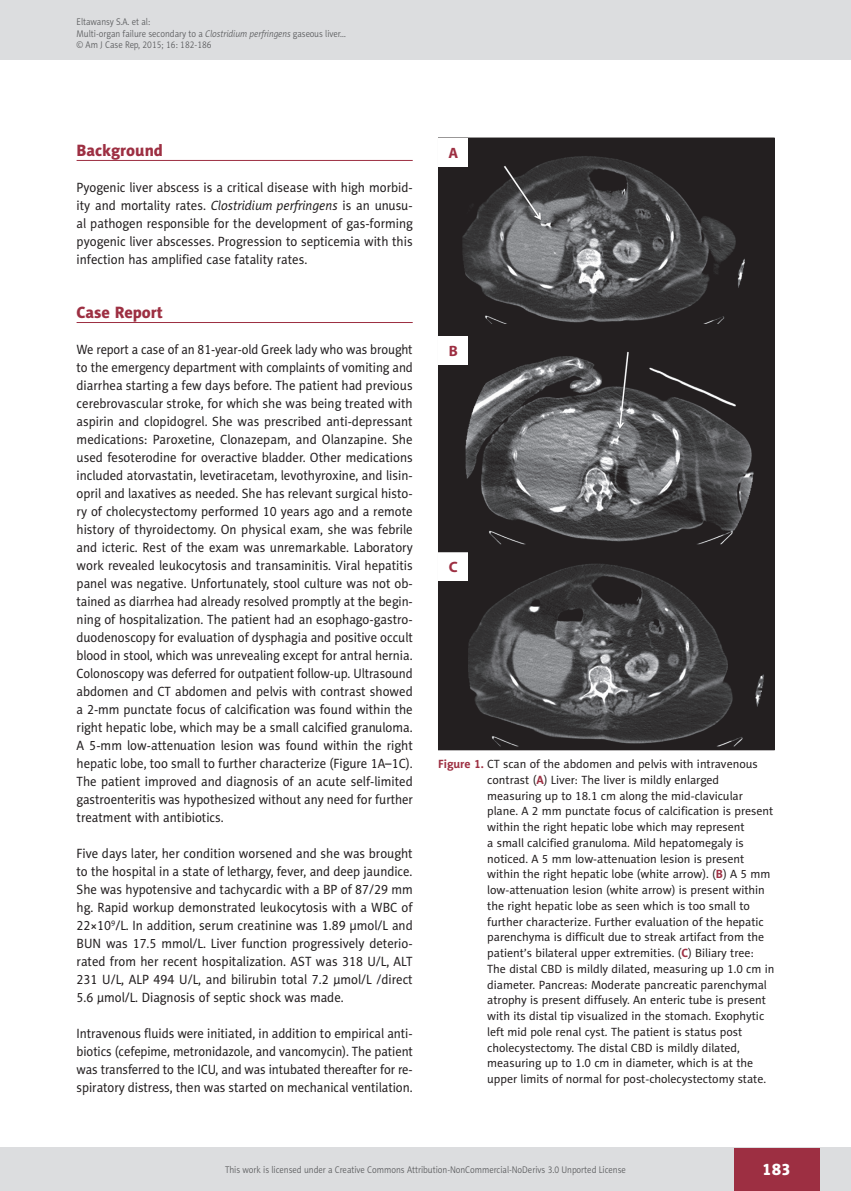
<style>
.page{position:relative;width:851px;height:1191px;background:#fff}
.page>*{position:absolute;margin:0;border:0;box-sizing:border-box;transform-origin:0 0}
.AJCR_Headline_1{font:16.5px "Naomi Sans EFN Heavy";color:#9d2f42}
.t1{font:16.5px "Naomi Sans EFN Heavy";color:#fff}
.t2{font:700 15px "Myriad Pro";color:#9d2f42}
.AJCR_Body{font:13.5px/18px "Naomi Sans EFN";color:#231f20;text-align:justify;scale:.93 1}
.AJCR_Body-2{font:13.5px/18px "Naomi Sans EFN";color:#231f20;text-align:justify;scale:.95 1}
.AJCR_Rycina_tytul{font:12px/15.8px "Naomi Sans EFN";color:#231f20}
.AJCR_pagina_zywa{font:9.75px/11.2px "Naomi Sans EFN Light";color:#57585a;scale:.9 1}
.AJCR_pagina_sygnatur{font:9.75px "Naomi Sans EFN Light";color:#57585a;scale:.9 1}
.s1{font-style:italic}
.s2{font-weight:700;color:#9d2f42}
</style>
<div class="page">
<hr style="left:77px;top:160px;width:335px;height:1px;background:#9d2f42">
<hr style="left:77px;top:322px;width:335px;height:1px;background:#9d2f42">
<img style="left:440px;top:140px;width:332px;height:608px">
<div style="left:438px;top:138px;width:336px;height:198px;border:1px solid #231f20"></div>
<div style="left:438px;top:138px;width:30px;height:28px;background:#fff"></div>
<div style="left:438px;top:552px;width:336px;height:198px;border:1px solid #231f20"></div>
<div style="left:438px;top:552px;width:30px;height:28px;background:#fff"></div>
<div style="left:438px;top:336px;width:336px;height:216px;border:1px solid #231f20"></div>
<div style="left:438px;top:336px;width:30px;height:28px;background:#fff"></div>
<div style="left:0;top:1148px;width:850px;height:43px;background:#dcdddf"></div>
<div style="left:733px;top:1147px;width:86px;height:43px;background:#9d2f42"></div>
<div style="left:0;top:0;width:850px;height:60px;background:#dcdddf"></div>
<p class="AJCR_pagina_zywa" style="left:77px;top:16px;width:301px">Eltawansy S.A. et al:<br>Multi-organ failure secondary to a <span class="s1">Clostridium perfringens</span> gaseous liver…</p>
<p class="AJCR_pagina_sygnatur" style="left:77px;top:39px;width:152px">© Am J Case Rep, 2015; 16: 182-186</p>
<p class="AJCR_Headline_1" style="left:77px;top:140px;width:88px">Background</p>
<p class="AJCR_Body-2" style="left:77px;top:178px;width:355px">Pyogenic liver abscess is a critical disease with high morbid&shy;ity and mortality rates. <span class="s1">Clostridium perfringens</span> is an unusu&shy;al pathogen responsible for the development of gas-forming pyogenic liver abscesses. Progression to septicemia with this infection has amplified case fatality rates.</p>
<p class="AJCR_Headline_1" style="left:77px;top:302px;width:88px">Case Report</p>
<p class="AJCR_Body" style="left:77px;top:340px;width:363px">We report a case of an 81-year-old Greek lady who was brought to the emergency department with complaints of vomiting and diarrhea starting a few days before. The patient had previous cerebrovascular stroke, for which she was being treated with aspirin and clopidogrel. She was prescribed anti-depressant medications: Paroxetine, Clonazepam, and Olanzapine. She used fesoterodine for overactive bladder. Other medications included atorvastatin, levetiracetam, levothyroxine, and lisin&shy;opril and laxatives as needed. She has relevant surgical histo&shy;ry of cholecystectomy performed 10 years ago and a remote history of thyroidectomy. On physical exam, she was febrile and icteric. Rest of the exam was unremarkable. Laboratory work revealed leukocytosis and transaminitis. Viral hepatitis panel was negative. Unfortunately, stool culture was not ob&shy;tained as diarrhea had already resolved promptly at the begin&shy;ning of hospitalization. The patient had an esophago-gastro&shy;duodenoscopy for evaluation of dysphagia and positive occult blood in stool, which was unrevealing except for antral hernia.<br>Colonoscopy was deferred for outpatient follow-up. Ultrasound abdomen and CT abdomen and pelvis with contrast showed a 2-mm punctate focus of calcification was found within the right hepatic lobe, which may be a small calcified granuloma.<br>A 5-mm low-attenuation lesion was found within the right hepatic lobe, too small to further characterize (Figure 1A–1C).<br>The patient improved and diagnosis of an acute self-limited gastroenteritis was hypothesized without any need for further treatment with antibiotics.</p>
<p class="AJCR_Body-2" style="left:77px;top:844px;width:355px">Five days later, her condition worsened and she was brought to the hospital in a state of lethargy, fever, and deep jaundice.<br>She was hypotensive and tachycardic with a BP of 87/29 mm hg. Rapid workup demonstrated leukocytosis with a WBC of 22×10<sup>9</sup>/L. In addition, serum creatinine was 1.89 μmol/L and BUN was 17.5 mmol/L. Liver function progressively deterio&shy;rated from her recent hospitalization. AST was 318 U/L, ALT 231 U/L, ALP 494 U/L, and bilirubin total 7.2 µmol/L /direct 5.6 µmol/L. Diagnosis of septic shock was made.</p>
<p class="AJCR_Body-2" style="left:77px;top:1024px;width:355px">Intravenous fluids were initiated, in addition to empirical anti&shy;biotics (cefepime, metronidazole, and vancomycin). The patient was transferred to the ICU, and was intubated thereafter for re&shy;spiratory distress, then was started on mechanical ventilation.</p>
<p class="t2" style="left:448px;top:143px;width:11px">A</p>
<p class="t2" style="left:449px;top:341px;width:11px">B</p>
<p class="t2" style="left:449px;top:557px;width:10px">C</p>
<p class="AJCR_Rycina_tytul" style="left:487px;top:756px;width:288px;text-indent:-49px"><span class="s2">Figure 1.</span> CT scan of the abdomen and pelvis with intravenous contrast (<span class="s2">A</span>) Liver: The liver is mildly enlarged measuring up to 18.1 cm along the mid-clavicular plane. A 2 mm punctate focus of calcification is present within the right hepatic lobe which may represent<br>a small calcified granuloma. Mild hepatomegaly is noticed. A 5 mm low-attenuation lesion is present within the right hepatic lobe (white arrow). (<span class="s2">B</span>) A 5 mm low-attenuation lesion (white arrow) is present within the right hepatic lobe as seen which is too small to further characterize. Further evaluation of the hepatic parenchyma is difficult due to streak artifact from the patient’s bilateral upper extremities. (<span class="s2">C</span>) Biliary tree:<br>The distal CBD is mildly dilated, measuring up 1.0 cm in diameter. Pancreas: Moderate pancreatic parenchymal atrophy is present diffusely. An enteric tube is present with its distal tip visualized in the stomach. Exophytic left mid pole renal cyst. The patient is status post cholecystectomy. The distal CBD is mildly dilated, measuring up to 1.0 cm in diameter, which is at the upper limits of normal for post-cholecystectomy state.</p>
<p class="AJCR_pagina_zywa" style="left:225px;top:1164px;width:447px">This work is licensed under a Creative Commons Attribution-NonCommercial-NoDerivs 3.0 Unported License</p>
<p class="t1" style="left:762px;top:1159px;width:30px">183</p>
</div>
